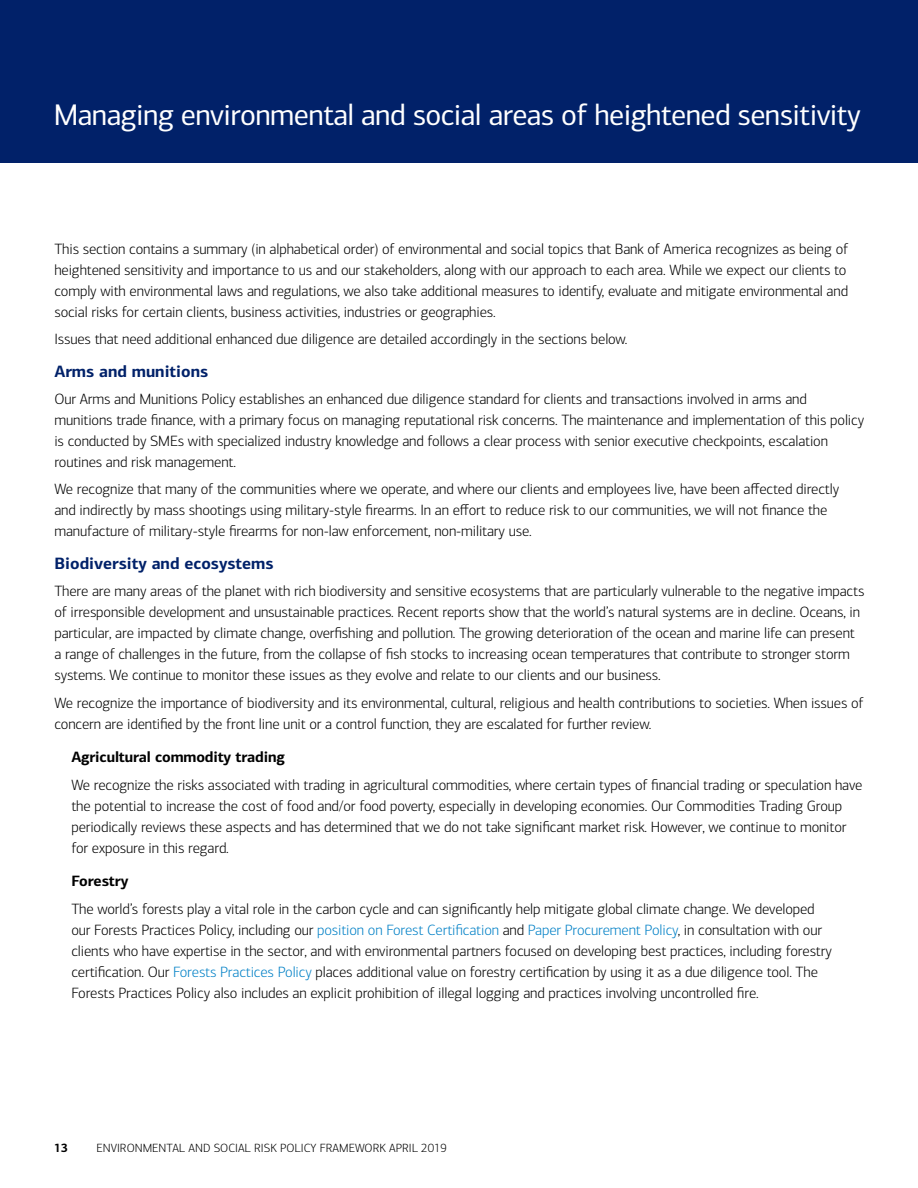
<style>
.page{position:relative;width:918px;height:1188px;background:#fff}
.page>*{position:absolute;margin:0;border:0;box-sizing:border-box;transform-origin:0 0}
.t1{font:30px "Connections";letter-spacing:-.02em;color:#fff}
.t2{font:700 16.5px "Connections";color:#012169}
.t3{font:300 15px/21px "Connections";letter-spacing:-.01em;color:#000}
.t4{font:700 15px "Connections";letter-spacing:-.01em;color:#000}
.t5{font:300 12px "Connections";color:#000}
.t6{font:700 12px "Connections";color:#000}
.s1{color:#0080c6}
</style>
<div class="page">
<div style="left:0;top:0;width:918px;height:163px;background:#012169"></div>
<h2 class="t1" style="left:54px;top:98px;width:809px">Managing environmental and social areas of heightened sensitivity</h2>
<p class="t3" style="left:54px;top:238px;width:795px;text-align:justify">This section contains a summary (in alphabetical order) of environmental and social topics that Bank of America recognizes as being of heightened sensitivity and importance to us and our stakeholders, along with our approach to each area. While we expect our clients to comply with environmental laws and regulations, we also take additional measures to identify, evaluate and mitigate environmental and social risks for certain clients, business activities, industries or geographies.</p>
<p class="t3" style="left:54px;top:329px;width:575px">Issues that need additional enhanced due diligence are detailed accordingly in the sections below.</p>
<h3 class="t2" style="left:54px;top:361px;width:155px">Arms and munitions</h3>
<p class="t3" style="left:54px;top:388px;width:811px">Our Arms and Munitions Policy establishes an enhanced due diligence standard for clients and transactions involved in arms and munitions trade finance, with a primary focus on managing reputational risk concerns. The maintenance and implementation of this policy is conducted by SMEs with specialized industry knowledge and follows a clear process with senior executive checkpoints, escalation routines and risk management.</p>
<p class="t3" style="left:54px;top:479px;width:786px">We recognize that many of the communities where we operate, and where our clients and employees live, have been affected directly and indirectly by mass shootings using military-style firearms. In an effort to reduce risk to our communities, we will not finance the manufacture of military-style firearms for non-law enforcement, non-military use.</p>
<h3 class="t2" style="left:54px;top:553px;width:221px">Biodiversity and ecosystems</h3>
<p class="t3" style="left:54px;top:581px;width:812px">There are many areas of the planet with rich biodiversity and sensitive ecosystems that are particularly vulnerable to the negative impacts of irresponsible development and unsustainable practices. Recent reports show that the world’s natural systems are in decline. Oceans, in particular, are impacted by climate change, overfishing and pollution. The growing deterioration of the ocean and marine life can present a range of challenges in the future, from the collapse of fish stocks to increasing ocean temperatures that contribute to stronger storm systems. We continue to monitor these issues as they evolve and relate to our clients and our business.</p>
<p class="t3" style="left:54px;top:692px;width:811px">We recognize the importance of biodiversity and its environmental, cultural, religious and health contributions to societies. When issues of concern are identified by the front line unit or a control function, they are escalated for further review.</p>
<h4 class="t4" style="left:71px;top:748px;width:215px">Agricultural commodity trading</h4>
<p class="t3" style="left:71px;top:774px;width:793px">We recognize the risks associated with trading in agricultural commodities, where certain types of financial trading or speculation have the potential to increase the cost of food and/or food poverty, especially in developing economies. Our Commodities Trading Group periodically reviews these aspects and has determined that we do not take significant market risk. However, we continue to monitor for exposure in this regard.</p>
<h4 class="t4" style="left:71px;top:872px;width:58px">Forestry</h4>
<p class="t3" style="left:71px;top:898px;width:762px">The world’s forests play a vital role in the carbon cycle and can significantly help mitigate global climate change. We developed our Forests Practices Policy, including our <span class="s1">position on Forest Certification</span> and <span class="s1">Paper Procurement Policy</span>, in consultation with our clients who have expertise in the sector, and with environmental partners focused on developing best practices, including forestry certification. Our <span class="s1">Forests Practices Policy</span> places additional value on forestry certification by using it as a due diligence tool. The Forests Practices Policy also includes an explicit prohibition of illegal logging and practices involving uncontrolled fire.</p>
<p class="t6" style="left:54px;top:1140px;width:16px">13</p>
<p class="t5" style="left:97px;top:1141px;width:352px">ENVIRONMENTAL AND SOCIAL RISK POLICY FRAMEWORK APRIL 2019</p>
</div>
